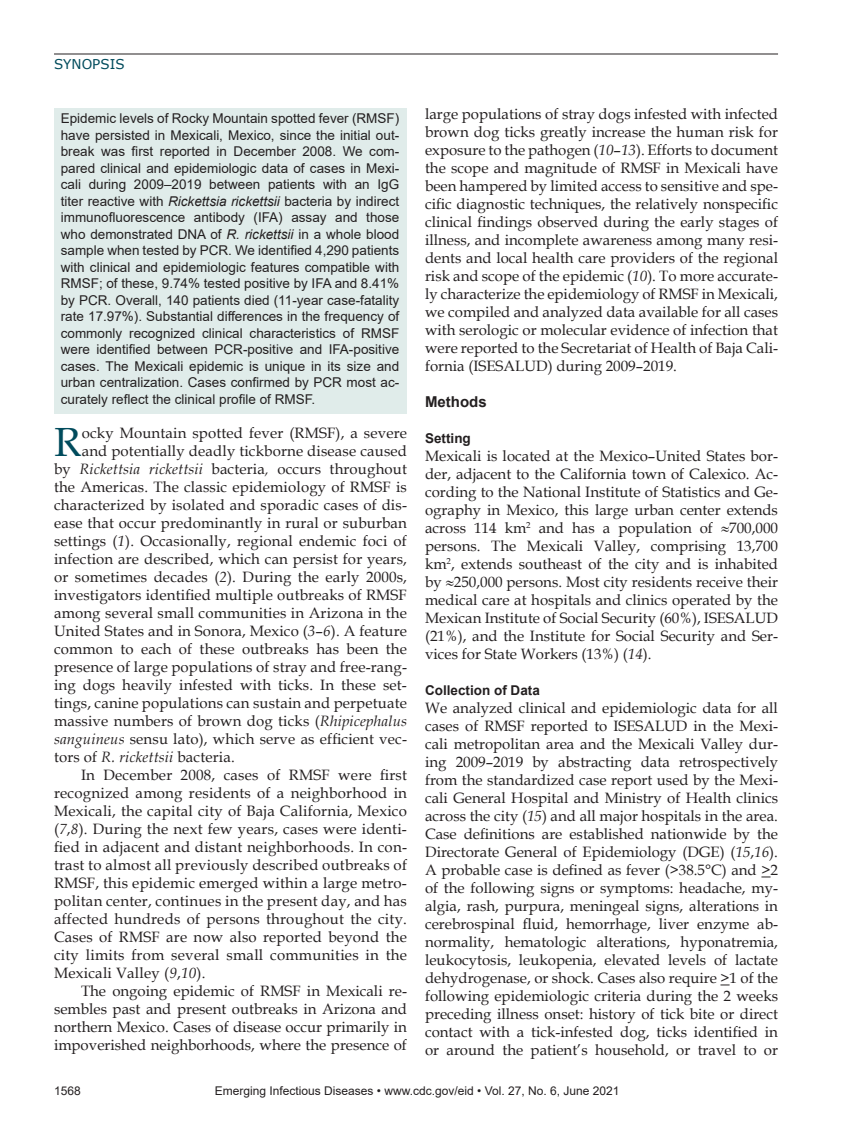
<style>
.page{position:relative;width:851px;height:1134px;background:#fff}
.page>*{position:absolute;margin:0;border:0;box-sizing:border-box;transform-origin:0 0}
.t1{font:40.8px "Book Antiqua";color:#004b5c}
.t2{font:15px/18px "Book Antiqua";letter-spacing:.01em;color:#231f20;text-align:justify}
.t3{font:700 15px "Arial";color:#231f20}
.t4{font:13.5px/16.5px "Arial";color:#231f20;text-align:justify}
.t5{font:700 13.5px "Arial";color:#231f20}
.t6{font:13.5px "Verdana";color:#004b5c}
.t7{font:12px "Arial";color:#231f20}
.s1{font-style:italic}
</style>
<div class="page">
<hr style="left:54px;top:54px;width:724px;height:1px;background:#231f20">
<div style="left:54px;top:108px;width:353px;height:306px;background:#e0ecea"></div>
<p class="t6" style="left:54px;top:55px;width:72px">SYNOPSIS</p>
<p class="t4" style="left:61px;top:110px;width:340px">Epidemic levels of Rocky Mountain spotted fever (RMSF) have persisted in Mexicali, Mexico, since the initial out&shy;break was first reported in December 2008. We com&shy;pared clinical and epidemiologic data of cases in Mexi&shy;cali during 2009–2019 between patients with an IgG titer reactive with <span class="s1">Rickettsia rickettsii</span> bacteria by indirect immunofluorescence antibody (IFA) assay and those who demonstrated DNA of <span class="s1">R. rickettsii</span> in a whole blood sample when tested by PCR. We identified 4,290 patients with clinical and epidemiologic features compatible with RMSF; of these, 9.74% tested positive by IFA and 8.41% by PCR. Overall, 140 patients died (11-year case-fatality rate 17.97%). Substantial differences in the frequency of commonly recognized clinical characteristics of RMSF were identified between PCR-positive and IFA-positive cases. The Mexicali epidemic is unique in its size and urban centralization. Cases confirmed by PCR most ac&shy;curately reflect the clinical profile of RMSF.</p>
<h1 class="t1" style="left:54px;top:414px;width:29px">R</h1>
<p class="t2" style="left:82px;top:424px;width:327px">ocky Mountain spotted fever (RMSF), a severe</p>
<p class="t2" style="left:82px;top:442px;width:327px">and potentially deadly tickborne disease caused</p>
<p class="t2" style="left:54px;top:460px;width:354px">by <span class="s1">Rickettsia rickettsii</span> bacteria<span class="s1">,</span> occurs throughout</p>
<p class="t2" style="left:54px;top:478px;width:354px">the Americas. The classic epidemiology of RMSF is</p>
<p class="t2" style="left:54px;top:496px;width:354px">characterized by isolated and sporadic cases of dis-</p>
<p class="t2" style="left:54px;top:514px;width:354px">ease that occur predominantly in rural or suburban</p>
<p class="t2" style="left:54px;top:532px;width:354px">settings (<span class="s1">1</span>). Occasionally, regional endemic foci of</p>
<p class="t2" style="left:54px;top:550px;width:354px">infection are described, which can persist for years,</p>
<p class="t2" style="left:54px;top:568px;width:354px">or sometimes decades (<span class="s1">2</span>). During the early 2000s,</p>
<p class="t2" style="left:54px;top:586px;width:354px">investigators identified multiple outbreaks of RMSF</p>
<p class="t2" style="left:54px;top:604px;width:354px">among several small communities in Arizona in the</p>
<p class="t2" style="left:54px;top:622px;width:354px">United States and in Sonora, Mexico (<span class="s1">3</span>–<span class="s1">6</span>). A feature</p>
<p class="t2" style="left:54px;top:640px;width:354px">common to each of these outbreaks has been the</p>
<p class="t2" style="left:54px;top:658px;width:354px">presence of large populations of stray and free-rang-</p>
<p class="t2" style="left:54px;top:676px;width:354px">ing dogs heavily infested with ticks. In these set-</p>
<p class="t2" style="left:54px;top:694px;width:354px">tings, canine populations can sustain and perpetuate</p>
<p class="t2" style="left:54px;top:712px;width:354px">massive numbers of brown dog ticks (<span class="s1">Rhipicephalus</span></p>
<p class="t2" style="left:54px;top:730px;width:354px"><span class="s1">sanguineus</span> sensu lato), which serve as efficient vec-</p>
<p class="t2" style="left:54px;top:748px;width:182px">tors of <span class="s1">R. rickettsii</span> bacteria.</p>
<p class="t2" style="left:81px;top:766px;width:327px">In December 2008, cases of RMSF were first</p>
<p class="t2" style="left:54px;top:784px;width:354px">recognized among residents of a neighborhood in</p>
<p class="t2" style="left:54px;top:802px;width:354px">Mexicali, the capital city of Baja California, Mexico</p>
<p class="t2" style="left:54px;top:820px;width:354px">(<span class="s1">7</span>,<span class="s1">8</span>). During the next few years, cases were identi-</p>
<p class="t2" style="left:54px;top:838px;width:354px">fied in adjacent and distant neighborhoods. In con-</p>
<p class="t2" style="left:54px;top:856px;width:354px">trast to almost all previously described outbreaks of</p>
<p class="t2" style="left:54px;top:874px;width:354px">RMSF, this epidemic emerged within a large metro-</p>
<p class="t2" style="left:54px;top:892px;width:354px">politan center, continues in the present day, and has</p>
<p class="t2" style="left:54px;top:910px;width:354px">affected hundreds of persons throughout the city.</p>
<p class="t2" style="left:54px;top:928px;width:354px">Cases of RMSF are now also reported beyond the</p>
<p class="t2" style="left:54px;top:946px;width:354px">city limits from several small communities in the</p>
<p class="t2" style="left:54px;top:964px;width:153px">Mexicali Valley (<span class="s1">9</span>,<span class="s1">10</span>).</p>
<p class="t2" style="left:81px;top:982px;width:327px">The ongoing epidemic of RMSF in Mexicali re-</p>
<p class="t2" style="left:54px;top:1000px;width:354px">sembles past and present outbreaks in Arizona and</p>
<p class="t2" style="left:54px;top:1018px;width:354px">northern Mexico. Cases of disease occur primarily in</p>
<p class="t2" style="left:54px;top:1036px;width:354px">impoverished neighborhoods, where the presence of</p>
<p class="t2" style="left:425px;top:104px;width:354px">large populations of stray dogs infested with infected brown dog ticks greatly increase the human risk for exposure to the pathogen (<span class="s1">10</span>–<span class="s1">13</span>). Efforts to document the scope and magnitude of RMSF in Mexicali have been hampered by limited access to sensitive and spe&shy;cific diagnostic techniques, the relatively nonspecific clinical findings observed during the early stages of illness, and incomplete awareness among many resi&shy;dents and local health care providers of the regional risk and scope of the epidemic (<span class="s1">10</span>). To more accurate&shy;ly characterize the epidemiology of RMSF in Mexicali, we compiled and analyzed data available for all cases with serologic or molecular evidence of infection that were reported to the Secretariat of Health of Baja Cali&shy;fornia (ISESALUD) during 2009–2019.</p>
<p class="t3" style="left:425px;top:391px;width:63px">Methods</p>
<p class="t5" style="left:425px;top:429px;width:47px">Setting</p>
<p class="t2" style="left:425px;top:447px;width:354px">Mexicali is located at the Mexico–United States bor&shy;der, adjacent to the California town of Calexico. Ac&shy;cording to the National Institute of Statistics and Ge&shy;ography in Mexico, this large urban center extends across 114 km<sup>2</sup> and has a population of ≈700,000 persons. The Mexicali Valley, comprising 13,700 km<sup>2</sup>, extends southeast of the city and is inhabited by ≈250,000 persons. Most city residents receive their medical care at hospitals and clinics operated by the Mexican Institute of Social Security (60%), ISESALUD (21%), and the Institute for Social Security and Ser&shy;vices for State Workers (13%) (<span class="s1">14</span>).</p>
<p class="t5" style="left:425px;top:681px;width:116px">Collection of Data</p>
<p class="t2" style="left:425px;top:699px;width:354px">We analyzed clinical and epidemiologic data for all cases of RMSF reported to ISESALUD in the Mexi&shy;cali metropolitan area and the Mexicali Valley dur&shy;ing 2009–2019 by abstracting data retrospectively from the standardized case report used by the Mexi&shy;cali General Hospital and Ministry of Health clinics across the city (<span class="s1">15</span>) and all major hospitals in the area.<br>Case definitions are established nationwide by the Directorate General of Epidemiology (DGE) (<span class="s1">15</span>,<span class="s1">16</span>).<br>A probable case is defined as fever (&gt;38.5°C) and &gt;2 of the following signs or symptoms: headache, my&shy;algia, rash, purpura, meningeal signs, alterations in cerebrospinal fluid, hemorrhage, liver enzyme ab&shy;normality, hematologic alterations, hyponatremia, leukocytosis, leukopenia, elevated levels of lactate dehydrogenase, or shock. Cases also require &gt;1 of the following epidemiologic criteria during the 2 weeks preceding illness onset: history of tick bite or direct contact with a tick-infested dog, ticks identified in or around the patient’s household, or travel to or</p>
<p class="t7" style="left:54px;top:1083px;width:28px">1568</p>
<p class="t7" style="left:215px;top:1083px;width:406px">Emerging Infectious Diseases • www.cdc.gov/eid • Vol. 27, No. 6, June 2021</p>
</div>
